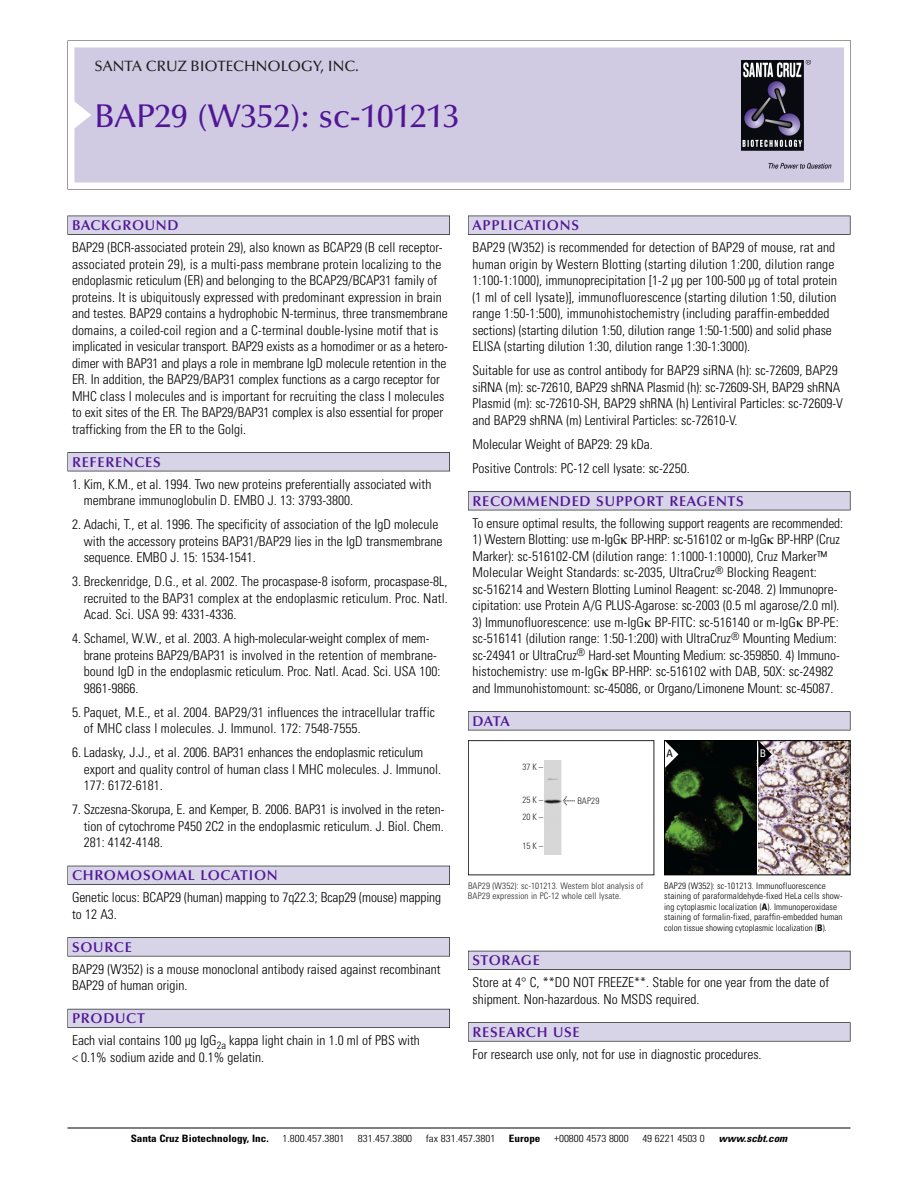
<style>
.page{position:relative;width:918px;height:1188px;background:#fff}
.page>*{position:absolute;margin:0;border:0;box-sizing:border-box;transform-origin:0 0}
.t1{font:500 33px "Optima";color:#511695}
.t2{font:500 15px "Optima";color:#231f20}
.t3{font:600 14.25px "Optima";letter-spacing:.05em;color:#511695}
.t4{font:300 condensed 13.5px/16.5px "Univers";color:#000}
.t5{font:condensed 10.5px "Univers";color:#000}
.t6{font:condensed 10.5px "Univers";color:#fff}
.t7{font:300 condensed 10.2px "Univers";color:#000;scale:1.1 1}
.t8{font:700 condensed 10.2px "Univers";color:#000;scale:1.1 1}
.t9{font:italic 700 condensed 10.2px "Univers";color:#000;scale:1.1 1}
.t10{font:300 condensed 9px/10.5px "Univers";letter-spacing:.015em;color:#000}
.t11{font:300 condensed 9px/10.5px "Univers";letter-spacing:.015em;color:#272526}
.s1{font-family:"Meta Plus";font-weight:400;font-stretch:normal;font-size:10.5px}
.s2{font-weight:700}
</style>
<div class="page">
<svg style="left:68px;top:40px;width:783px;height:149px"></svg>
<div style="left:74px;top:47px;width:770px;height:135px;background:#d1cae3"></div>
<img style="left:741px;top:60px;width:90px;height:108px">
<div style="left:68px;top:216px;width:382px;height:19px;background:#535256"></div>
<div style="left:68px;top:216px;width:381px;height:18px;background:#d7d4e8"></div>
<div style="left:68px;top:452px;width:382px;height:19px;background:#515155"></div>
<div style="left:68px;top:453px;width:381px;height:18px;background:#d7d4e8"></div>
<div style="left:68px;top:866px;width:382px;height:19px;background:#515057"></div>
<div style="left:68px;top:866px;width:381px;height:18px;background:#d7d4e8"></div>
<div style="left:68px;top:937px;width:382px;height:19px;background:#575659"></div>
<div style="left:68px;top:938px;width:381px;height:18px;background:#d7d4e8"></div>
<div style="left:68px;top:1009px;width:382px;height:19px;background:#595860"></div>
<div style="left:68px;top:1009px;width:381px;height:18px;background:#d7d4e8"></div>
<div style="left:468px;top:216px;width:382px;height:19px;background:#535256"></div>
<div style="left:468px;top:216px;width:382px;height:18px;background:#d7d4e8"></div>
<div style="left:468px;top:491px;width:382px;height:19px;background:#515155"></div>
<div style="left:468px;top:492px;width:382px;height:18px;background:#d7d4e8"></div>
<div style="left:468px;top:711px;width:382px;height:19px;background:#545357"></div>
<div style="left:468px;top:712px;width:382px;height:18px;background:#d7d4e8"></div>
<div style="left:468px;top:951px;width:382px;height:19px;background:#535259"></div>
<div style="left:468px;top:951px;width:382px;height:18px;background:#d7d4e8"></div>
<svg style="left:468px;top:1022px;width:382px;height:20px"></svg>
<div style="left:468px;top:1023px;width:382px;height:18px;background:#d7d4e8"></div>
<hr style="left:68px;top:1128px;width:782px;height:1px;background:#000">
<img style="left:758px;top:742px;width:90px;height:131px">
<img style="left:666px;top:742px;width:90px;height:131px">
<div style="left:664px;top:740px;width:186px;height:135px;border:1px solid #000"></div>
<svg style="left:758px;top:741px;width:14px;height:27px"></svg>
<svg style="left:665px;top:741px;width:13px;height:27px"></svg>
<div style="left:468px;top:740px;width:186px;height:135px;border:1px solid #272526"></div>
<img style="left:544px;top:760px;width:18px;height:94px">
<p class="t2" style="left:94px;top:60px;width:266px">SANTA CRUZ BIOTECHNOLOGY, INC.</p>
<p class="t1" style="left:94px;top:102px;width:367px">BAP29 (W352): sc-101213</p>
<p class="t3" style="left:72px;top:219px;width:108px">BACKGROUND</p>
<p class="t4" style="left:72px;top:240px;width:377px">BAP29 (BCR-associated protein 29), also known as BCAP29 (B cell receptor&shy;associated protein 29), is a multi-pass membrane protein localizing to the endoplasmic reticulum (ER) and belonging to the BCAP29/BCAP31 family of proteins. It is ubiquitously expressed with predominant expression in brain and testes. BAP29 contains a hydrophobic N-terminus, three transmembrane domains, a coiled-coil region and a C-terminal double-lysine motif that is implicated in vesicular transport. BAP29 exists as a homodimer or as a hetero&shy;dimer with BAP31 and plays a role in membrane IgD molecule retention in the ER. In addition, the BAP29/BAP31 complex functions as a cargo receptor for MHC class I molecules and is important for recruiting the class I molecules to exit sites of the ER. The BAP29/BAP31 complex is also essential for proper trafficking from the ER to the Golgi.</p>
<p class="t3" style="left:72px;top:456px;width:90px">REFERENCES</p>
<p class="t4" style="left:84px;top:477px;width:349px;text-indent:-12px">1. Kim, K.M., et al. 1994. Two new proteins preferentially associated with membrane immunoglobulin D. EMBO J. 13: 3793-3800.</p>
<p class="t4" style="left:84px;top:517px;width:360px;text-indent:-12px">2. Adachi, T., et al. 1996. The specificity of association of the IgD molecule with the accessory proteins BAP31/BAP29 lies in the IgD transmembrane sequence. EMBO J. 15: 1534-1541.</p>
<p class="t4" style="left:84px;top:574px;width:366px;text-align:justify;text-indent:-12px">3. Breckenridge, D.G., et al. 2002. The procaspase-8 isoform, procaspase-8L, recruited to the BAP31 complex at the endoplasmic reticulum. Proc. Natl.<br>Acad. Sci. USA 99: 4331-4336.</p>
<p class="t4" style="left:84px;top:631px;width:358px;text-indent:-12px">4. Schamel, W.W., et al. 2003. A high-molecular-weight complex of mem&shy;brane proteins BAP29/BAP31 is involved in the retention of membrane&shy;bound IgD in the endoplasmic reticulum. Proc. Natl. Acad. Sci. USA 100:<br>9861-9866.</p>
<p class="t4" style="left:84px;top:705px;width:353px;text-indent:-12px">5. Paquet, M.E., et al. 2004. BAP29/31 influences the intracellular traffic of MHC class I molecules. J. Immunol. 172: 7548-7555.</p>
<p class="t4" style="left:84px;top:745px;width:359px;text-indent:-12px">6. Ladasky, J.J., et al. 2006. BAP31 enhances the endoplasmic reticulum export and quality control of human class I MHC molecules. J. Immunol.<br>177: 6172-6181.</p>
<p class="t4" style="left:84px;top:802px;width:362px;text-align:justify;text-indent:-12px">7. Szczesna-Skorupa, E. and Kemper, B. 2006. BAP31 is involved in the reten&shy;tion of cytochrome P450 2C2 in the endoplasmic reticulum. J. Biol. Chem.<br>281: 4142-4148.</p>
<p class="t3" style="left:72px;top:869px;width:207px">CHROMOSOMAL LOCATION</p>
<p class="t4" style="left:72px;top:891px;width:371px">Genetic locus: BCAP29 (human) mapping to 7q22.3; Bcap29 (mouse) mapping to 12 A3.</p>
<p class="t3" style="left:72px;top:941px;width:61px">SOURCE</p>
<p class="t4" style="left:72px;top:962px;width:370px">BAP29 (W352) is a mouse monoclonal antibody raised against recombinant<br>BAP29 of human origin.</p>
<p class="t3" style="left:72px;top:1012px;width:74px">PRODUCT</p>
<p class="t4" style="left:72px;top:1034px;width:349px">Each vial contains 100 µg IgG<sub>2a</sub> kappa light chain in 1.0 ml of PBS with &lt; 0.1% sodium azide and 0.1% gelatin.</p>
<p class="t3" style="left:473px;top:219px;width:108px">APPLICATIONS</p>
<p class="t4" style="left:473px;top:240px;width:366px">BAP29 (W352) is recommended for detection of BAP29 of mouse, rat and human origin by Western Blotting (starting dilution 1:200, dilution range 1:100-1:1000), immunoprecipitation [1-2 µg per 100-500 µg of total protein (1 ml of cell lysate)], immunofluorescence (starting dilution 1:50, dilution range 1:50-1:500), immunohistochemistry (including paraffin-embedded sections) (starting dilution 1:50, dilution range 1:50-1:500) and solid phase ELISA (starting dilution 1:30, dilution range 1:30-1:3000).</p>
<p class="t4" style="left:473px;top:363px;width:372px">Suitable for use as control antibody for BAP29 siRNA (h): sc-72609, BAP29 siRNA (m): sc-72610, BAP29 shRNA Plasmid (h): sc-72609-SH, BAP29 shRNA Plasmid (m): sc-72610-SH, BAP29 shRNA (h) Lentiviral Particles: sc-72609-V and BAP29 shRNA (m) Lentiviral Particles: sc-72610-V.</p>
<p class="t4" style="left:473px;top:437px;width:182px">Molecular Weight of BAP29: 29 kDa.</p>
<p class="t4" style="left:473px;top:461px;width:219px">Positive Controls: PC-12 cell lysate: sc-2250.</p>
<p class="t3" style="left:473px;top:495px;width:273px">RECOMMENDED SUPPORT REAGENTS</p>
<p class="t4" style="left:473px;top:516px;width:372px">To ensure optimal results, the following support reagents are recommended:</p>
<p class="t4" style="left:473px;top:532px;width:369px">1) Western Blotting: use m-IgG BP-HRP: sc-516102 or m-IgG BP-HRP (Cruz Marker): sc-516102-CM (dilution range: 1:1000-1:10000), Cruz Marker™ Molecular Weight Standards: sc-2035, UltraCruz<sup>®</sup> Blocking Reagent: sc-516214 and Western Blotting Luminol Reagent: sc-2048. 2) Immunopre&shy;cipitation: use Protein A/G PLUS-Agarose: sc-2003 (0.5 ml agarose/2.0 ml).</p>
<p class="t4" style="left:473px;top:615px;width:369px">3) Immunofluorescence: use m-IgG BP-FITC: sc-516140 or m-IgG BP-PE: sc-516141 (dilution range: 1:50-1:200) with UltraCruz<sup>®</sup> Mounting Medium: sc-24941 or UltraCruz<sup>®</sup> Hard-set Mounting Medium: sc-359850. 4) Immuno&shy;histochemistry: use m-IgG BP-HRP: sc-516102 with DAB, 50X: sc-24982 and Immunohistomount: sc-45086, or Organo/Limonene Mount: sc-45087.</p>
<p class="t3" style="left:473px;top:715px;width:39px">DATA</p>
<p class="t11" style="left:522px;top:762px;width:22px">37 K –</p>
<p class="t11" style="left:522px;top:792px;width:22px;line-height:17.2px">25 K –<br>20 K –</p>
<p class="t11" style="left:522px;top:841px;width:22px">15 K –</p>
<p class="t11" style="left:563px;top:797px;width:38px"><span class="s1">&lt;</span> BAP29</p>
<p class="t11" style="left:468px;top:881px;width:177px">BAP29 (W352): sc-101213. Western blot analysis of<br>BAP29 expression in PC-12 whole cell lysate.</p>
<p class="t5" style="left:667px;top:750px;width:8px">A</p>
<p class="t6" style="left:760px;top:750px;width:8px">B</p>
<p class="t10" style="left:664px;top:881px;width:180px">BAP29 (W352): sc-101213. Immunofluorescence staining of paraformaldehyde-fixed HeLa cells show&shy;ing cytoplasmic localization (<span class="s2">A</span>). Immunoperoxidase staining of formalin-fixed, paraffin-embedded human colon tissue showing cytoplasmic localization (<span class="s2">B</span>).</p>
<p class="t3" style="left:473px;top:954px;width:69px">STORAGE</p>
<p class="t4" style="left:473px;top:976px;width:358px">Store at 4° C, **DO NOT FREEZE**. Stable for one year from the date of shipment. Non-hazardous. No MSDS required.</p>
<p class="t3" style="left:473px;top:1026px;width:109px">RESEARCH USE</p>
<p class="t4" style="left:473px;top:1047px;width:291px">For research use only, not for use in diagnostic procedures.</p>
<p class="t8" style="left:131px;top:1135px;width:127px">Santa Cruz Biotechnology, Inc.</p>
<p class="t7" style="left:282px;top:1135px;width:58px">1.800.457.3801</p>
<p class="t7" style="left:358px;top:1135px;width:51px">831.457.3800</p>
<p class="t7" style="left:426px;top:1135px;width:65px">fax 831.457.3801</p>
<p class="t8" style="left:509px;top:1135px;width:30px">Europe</p>
<p class="t7" style="left:554px;top:1135px;width:69px">+00800 4573 8000</p>
<p class="t7" style="left:642px;top:1135px;width:58px">49 6221 4503 0</p>
<p class="t9" style="left:719px;top:1135px;width:66px">www.scbt.com</p>
</div>
